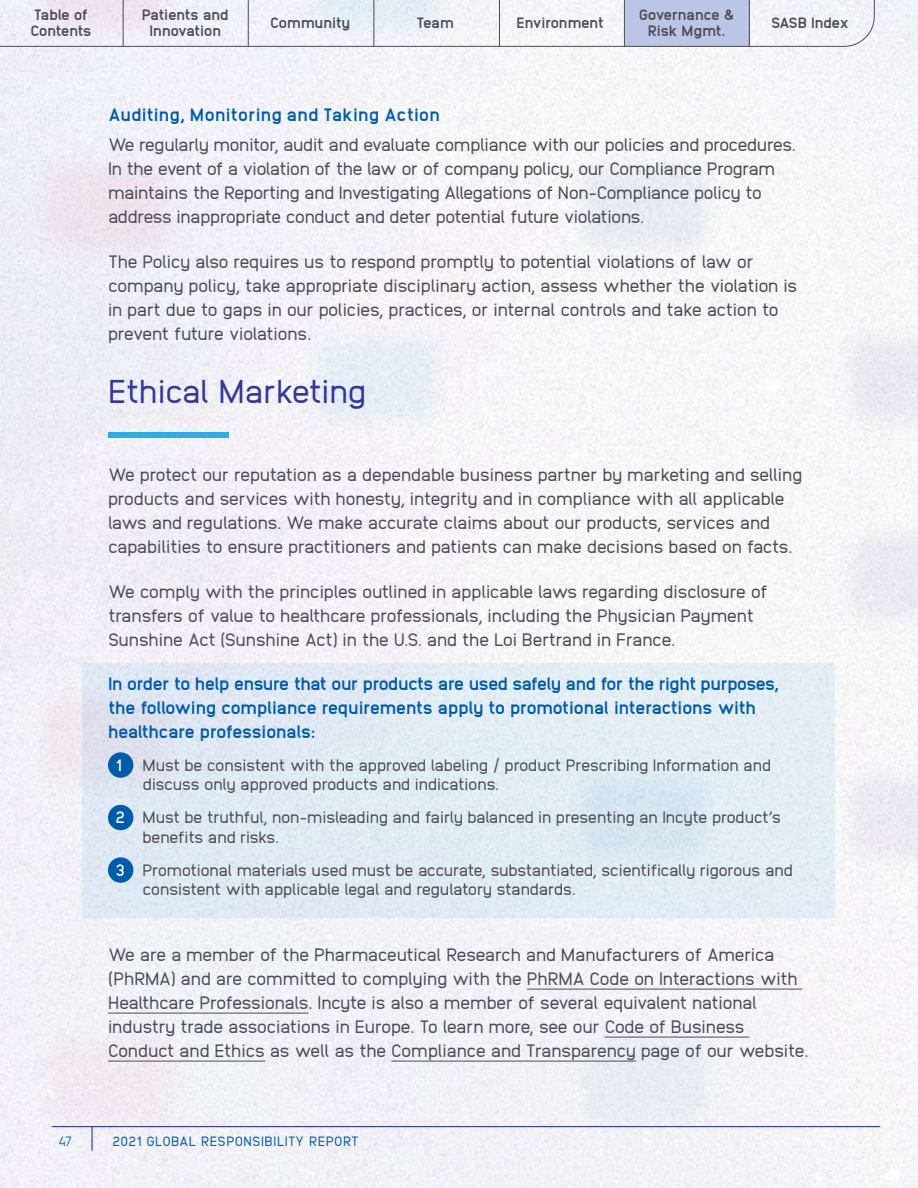
<style>
.page{position:relative;width:918px;height:1188px;background:#fff}
.page>*{position:absolute;margin:0;border:0;box-sizing:border-box;transform-origin:0 0}
.Level_2_subhead{font:33px "Anodina";letter-spacing:-.02em;color:#343896}
.Body_Text_-_Gray{font:18px/24px "Anodina";letter-spacing:-.03em;color:#4d4b54}
.Body_Text_-_Gray-2{font:800 18px/24px "Anodina";letter-spacing:-.035em;color:#005cab}
.Level_3_subhead{font:800 18px "Anodina";letter-spacing:.005em;color:#005cab}
.Body_Text_-_Gray-3{font:16.5px/19.5px "Anodina";letter-spacing:-.03em;color:#4d4b54}
.t1{font:800 15px/16.2px "Anodina";letter-spacing:-.03em;color:#4d4b54;text-align:center}
.t2{font:800 15px/16.2px "Anodina";letter-spacing:-.05em;color:#4d4b54}
.t3{font:13.5px "Anodina";letter-spacing:.025em;color:#005cab}
.t4{font:300 13.5px "Anodina";color:#005cab}
.s1{font-weight:700;color:#fff}
</style>
<div class="page">
<svg style="left:0;top:0;width:875px;height:47px"></svg>
<div style="left:82px;top:663px;width:753px;height:255px;background:#e0ebf3"></div>
<div style="left:108px;top:432px;width:121px;height:6px;background:#2fabe1"></div>
<div style="left:108px;top:752px;width:25px;height:26px;background:#005cab;border-radius:50%"></div>
<div style="left:108px;top:805px;width:25px;height:25px;background:#005cab;border-radius:50%"></div>
<div style="left:108px;top:857px;width:25px;height:26px;background:#005cab;border-radius:50%"></div>
<hr style="left:374px;top:0;width:1px;height:47px;background:#4d4b54">
<hr style="left:499px;top:0;width:1px;height:47px;background:#4d4b54">
<hr style="left:624px;top:0;width:1px;height:47px;background:#4d4b54">
<hr style="left:749px;top:0;width:1px;height:47px;background:#4d4b54">
<hr style="left:248px;top:0;width:1px;height:47px;background:#4d4b54">
<hr style="left:123px;top:0;width:1px;height:47px;background:#4d4b54">
<hr style="left:527px;top:989px;width:275px;height:1px;background:#4d4b54">
<hr style="left:108px;top:1013px;width:200px;height:1px;background:#4d4b54">
<hr style="left:605px;top:1037px;width:145px;height:1px;background:#4d4b54">
<hr style="left:108px;top:1061px;width:157px;height:1px;background:#4d4b54">
<hr style="left:391px;top:1061px;width:245px;height:1px;background:#4d4b54">
<hr style="left:52px;top:1126px;width:828px;height:1px;background:#343896">
<hr style="left:91px;top:1126px;width:2px;height:25px;background:#343896">
<p class="t2" style="left:30px;top:6px;width:63px">Table of<br>Contents</p>
<p class="t1" style="left:142px;top:6px;width:88px">Patients and<br>Innovation</p>
<p class="t1" style="left:270px;top:14px;width:82px">Community</p>
<p class="t1" style="left:417px;top:14px;width:39px">Team</p>
<p class="t1" style="left:516px;top:14px;width:89px">Environment</p>
<p class="t1" style="left:639px;top:6px;width:97px">Governance &amp;<br>Risk Mgmt.</p>
<p class="t1" style="left:771px;top:14px;width:80px">SASB Index</p>
<h3 class="Level_3_subhead" style="left:108px;top:101px;width:334px">Auditing, Monitoring and Taking Action</h3>
<p class="Body_Text_-_Gray" style="left:108px;top:132px;width:690px">We regularly monitor, audit and evaluate compliance with our policies and procedures.<br>In the event of a violation of the law or of company policy, our Compliance Program maintains the Reporting and Investigating Allegations of Non-Compliance policy to address inappropriate conduct and deter potential future violations.</p>
<p class="Body_Text_-_Gray" style="left:108px;top:249px;width:691px">The Policy also requires us to respond promptly to potential violations of law or company policy, take appropriate disciplinary action, assess whether the violation is in part due to gaps in our policies, practices, or internal controls and take action to prevent future violations.</p>
<h2 class="Level_2_subhead" style="left:108px;top:368px;width:260px">Ethical Marketing</h2>
<p class="Body_Text_-_Gray" style="left:108px;top:462px;width:696px">We protect our reputation as a dependable business partner by marketing and selling products and services with honesty, integrity and in compliance with all applicable laws and regulations. We make accurate claims about our products, services and capabilities to ensure practitioners and patients can make decisions based on facts.</p>
<p class="Body_Text_-_Gray" style="left:108px;top:579px;width:661px">We comply with the principles outlined in applicable laws regarding disclosure of transfers of value to healthcare professionals, including the Physician Payment<br>Sunshine Act (Sunshine Act) in the U.S. and the Loi Bertrand in France.</p>
<p class="Body_Text_-_Gray-2" style="left:108px;top:671px;width:673px">In order to help ensure that our products are used safely and for the right purposes, the following compliance requirements apply to promotional interactions with healthcare professionals:</p>
<p class="Body_Text_-_Gray-3" style="left:143px;top:755px;width:630px;text-indent:-27px"><span class="s1">1</span> Must be consistent with the approved labeling / product Prescribing Information and discuss only approved products and indications.</p>
<p class="Body_Text_-_Gray-3" style="left:143px;top:807px;width:640px;text-indent:-27px"><span class="s1">2</span> Must be truthful, non-misleading and fairly balanced in presenting an Incyte product’s benefits and risks.</p>
<p class="Body_Text_-_Gray-3" style="left:143px;top:860px;width:652px;text-indent:-27px"><span class="s1">3</span> Promotional materials used must be accurate, substantiated, scientifically rigorous and consistent with applicable legal and regulatory standards.</p>
<p class="Body_Text_-_Gray" style="left:108px;top:942px;width:702px">We are a member of the Pharmaceutical Research and Manufacturers of America (PhRMA) and are committed to complying with the PhRMA Code on Interactions with Healthcare Professionals. Incyte is also a member of several equivalent national industry trade associations in Europe. To learn more, see our Code of Business Conduct and Ethics as well as the Compliance and Transparency page of our website.</p>
<p class="t4" style="left:58px;top:1132px;width:15px">47</p>
<p class="t3" style="left:113px;top:1132px;width:248px">2021 GLOBAL RESPONSIBILITY REPORT</p>
</div>
